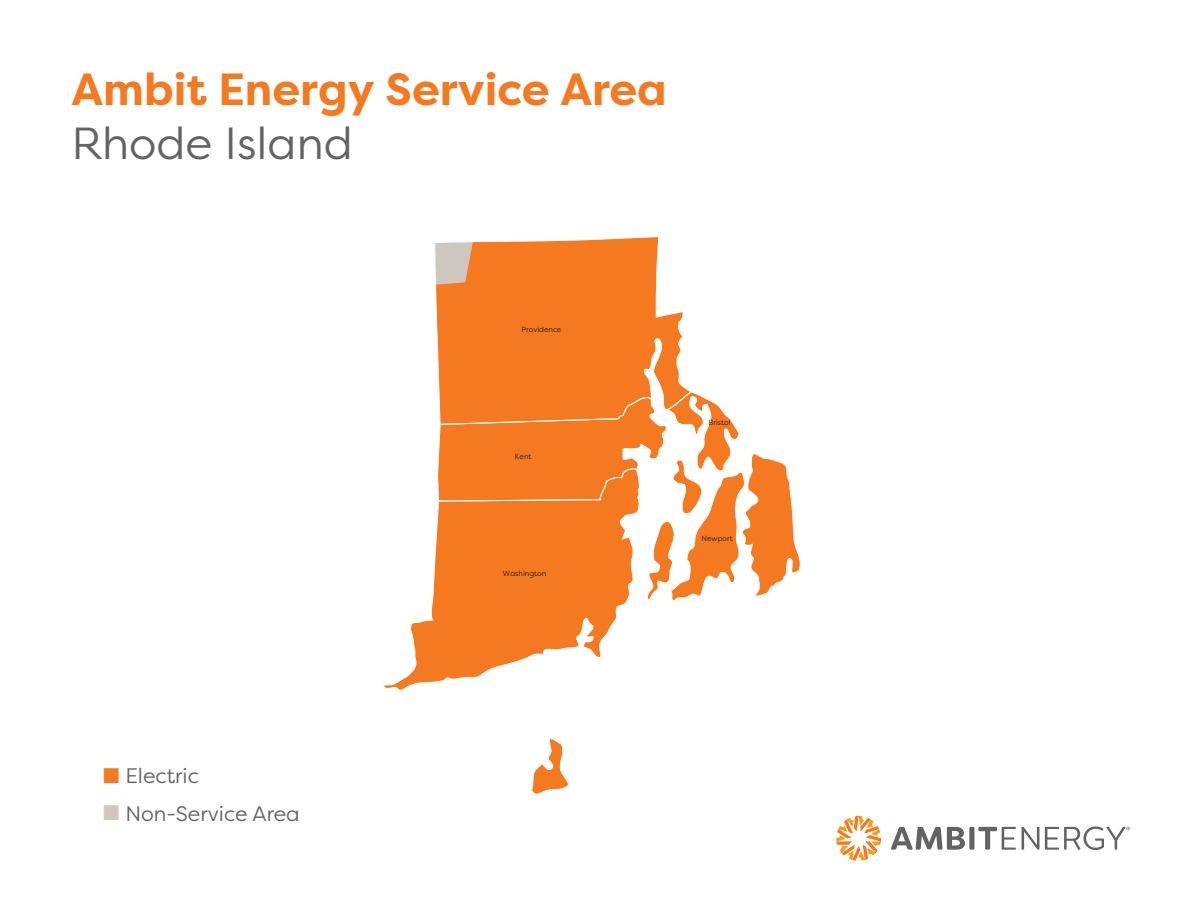
<style>
.page{position:relative;width:1188px;height:918px;background:#fff}
.page>*{position:absolute;margin:0;border:0;box-sizing:border-box;transform-origin:0 0}
.t1{font:700 45px "Energy";color:#f47921}
.t2{font:45px "Energy";color:#636366}
.t3{font:21px "Energy";color:#636366}
.t4{font:7.5px "Energy";color:#231f20}
.s1{color:#f47921}
.s2{color:#cec7bf}
</style>
<div class="page">
<svg style="left:384px;top:528px;width:233px;height:163px"></svg>
<svg style="left:532px;top:738px;width:37px;height:57px"></svg>
<svg style="left:434px;top:236px;width:249px;height:124px;background:#f38c43"></svg>
<svg style="left:437px;top:360px;width:364px;height:251px"></svg>
<svg style="left:836px;top:816px;width:45px;height:45px"></svg>
<svg style="left:891px;top:827px;width:74px;height:23px"></svg>
<div style="left:969px;top:827px;width:6px;height:23px;background:#636366;border-radius:2px"></div>
<svg style="left:978px;top:827px;width:38px;height:23px"></svg>
<svg style="left:1022px;top:827px;width:17px;height:23px"></svg>
<svg style="left:1045px;top:826px;width:85px;height:24px"></svg>
<h1 class="t1" style="left:72px;top:60px;width:597px">Ambit Energy Service Area</h1>
<h1 class="t2" style="left:72px;top:113px;width:283px">Rhode Island</h1>
<p class="t4" style="left:522px;top:325px;width:41px">Providence</p>
<p class="t4" style="left:515px;top:451px;width:18px">Kent</p>
<p class="t4" style="left:503px;top:569px;width:45px">Washington</p>
<p class="t4" style="left:709px;top:417px;width:24px">Bristol</p>
<p class="t4" style="left:701px;top:534px;width:33px">Newport</p>
<h2 class="t3" style="left:102px;top:762px;width:99px"><span class="s1">■</span> Electric</h2>
<h2 class="t3" style="left:102px;top:800px;width:199px"><span class="s2">■</span> Non-Service Area</h2>
</div>
